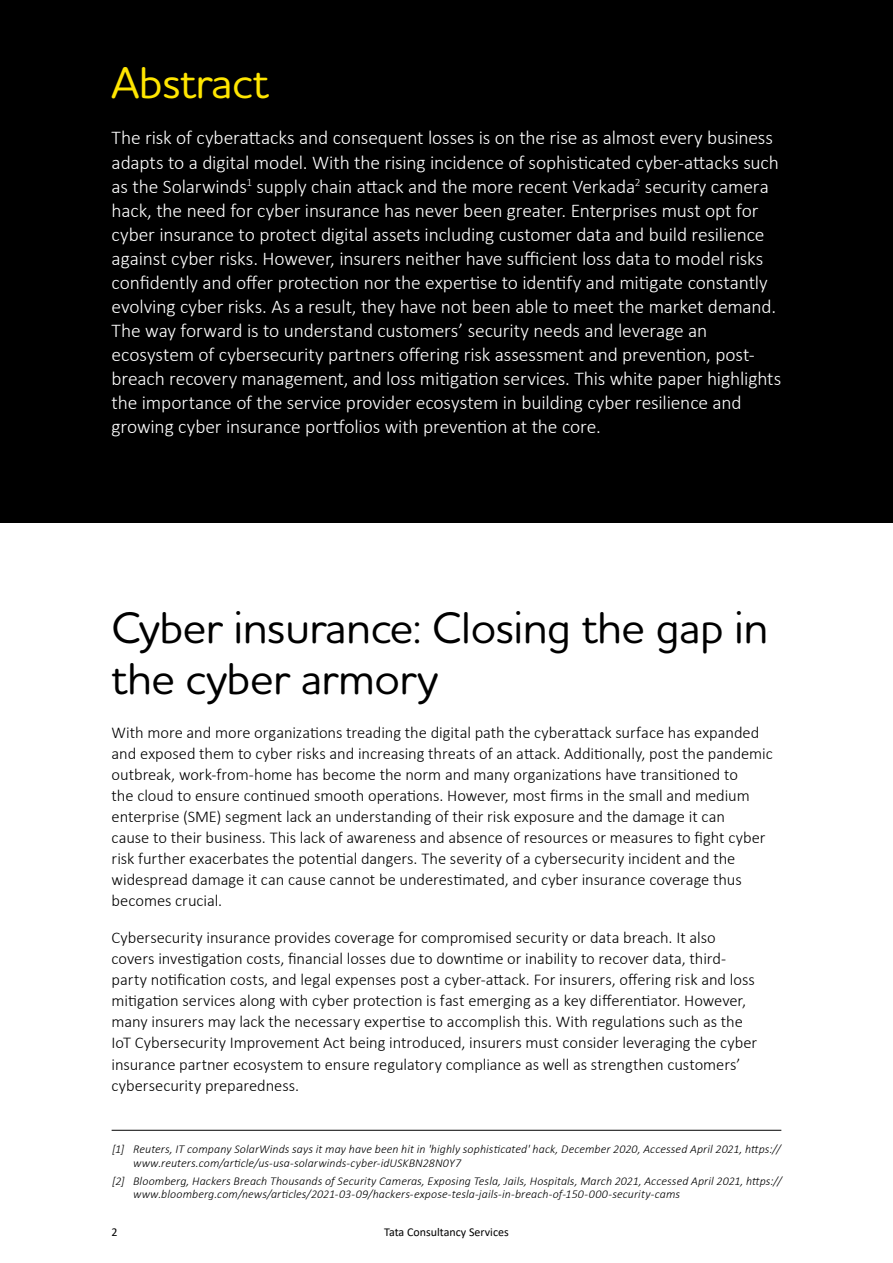
<style>
.page{position:relative;width:893px;height:1263px;background:#fff}
.page>*{position:absolute;margin:0;border:0;box-sizing:border-box;transform-origin:0 0}
.t1{font:500 45px/51px "Houschka Rounded";letter-spacing:-.01em;color:#000}
.t2{font:500 45px "Houschka Rounded";letter-spacing:-.01em;color:#ffe600}
.t3{font:300 19.5px/24px "Calibri";letter-spacing:-.01em;color:#fff}
.t4{font:300 16.5px/21px "Calibri";letter-spacing:-.005em;color:#000}
.t5{font:italic 300 12px/13.5px "Calibri";letter-spacing:.005em;color:#000}
.t6{font:12px "Calibri";color:#000}
</style>
<div class="page">
<div style="left:0;top:0;width:893px;height:522px;background:#000"></div>
<hr style="left:112px;top:1130px;width:669px;height:1px;background:#000">
<h1 class="t2" style="left:112px;top:53px;width:159px">Abstract</h1>
<p class="t3" style="left:112px;top:126px;width:671px">The risk of cyberattacks and consequent losses is on the rise as almost every business adapts to a digital model. With the rising incidence of sophisticated cyber-attacks such as the Solarwinds<sup>1</sup> supply chain attack and the more recent Verkada<sup>2</sup> security camera hack, the need for cyber insurance has never been greater. Enterprises must opt for cyber insurance to protect digital assets including customer data and build resilience against cyber risks. However, insurers neither have sufficient loss data to model risks confidently and offer protection nor the expertise to identify and mitigate constantly evolving cyber risks. As a result, they have not been able to meet the market demand.<br>The way forward is to understand customers’ security needs and leverage an ecosystem of cybersecurity partners offering risk assessment and prevention, post&shy;breach recovery management, and loss mitigation services. This white paper highlights the importance of the service provider ecosystem in building cyber resilience and growing cyber insurance portfolios with prevention at the core.</p>
<h1 class="t1" style="left:112px;top:601px;width:658px">Cyber insurance: Closing the gap in the cyber armory</h1>
<p class="t4" style="left:112px;top:722px;width:663px">With more and more organizations treading the digital path the cyberattack surface has expanded and exposed them to cyber risks and increasing threats of an attack. Additionally, post the pandemic outbreak, work-from-home has become the norm and many organizations have transitioned to<br>the cloud to ensure continued smooth operations. However, most firms in the small and medium enterprise (SME) segment lack an understanding of their risk exposure and the damage it can<br>cause to their business. This lack of awareness and absence of resources or measures to fight cyber risk further exacerbates the potential dangers. The severity of a cybersecurity incident and the widespread damage it can cause cannot be underestimated, and cyber insurance coverage thus becomes crucial.</p>
<p class="t4" style="left:112px;top:927px;width:647px">Cybersecurity insurance provides coverage for compromised security or data breach. It also covers investigation costs, financial losses due to downtime or inability to recover data, third&shy;party notification costs, and legal expenses post a cyber-attack. For insurers, offering risk and loss mitigation services along with cyber protection is fast emerging as a key differentiator. However, many insurers may lack the necessary expertise to accomplish this. With regulations such as the IoT Cybersecurity Improvement Act being introduced, insurers must consider leveraging the cyber insurance partner ecosystem to ensure regulatory compliance as well as strengthen customers’ cybersecurity preparedness.</p>
<p class="t5" style="left:133px;top:1142px;width:649px;text-indent:-21px">[1] Reuters, IT company SolarWinds says it may have been hit in 'highly sophisticated' hack, December 2020, Accessed April 2021, https:// www.reuters.com/article/us-usa-solarwinds-cyber-idUSKBN28N0Y7</p>
<p class="t5" style="left:133px;top:1174px;width:650px;text-indent:-21px">[2] Bloomberg, Hackers Breach Thousands of Security Cameras, Exposing Tesla, Jails, Hospitals, March 2021, Accessed April 2021, https:// www.bloomberg.com/news/articles/2021-03-09/hackers-expose-tesla-jails-in-breach-of-150-000-security-cams</p>
<p class="t6" style="left:112px;top:1223px;width:8px">2</p>
<p class="t6" style="left:384px;top:1223px;width:126px">Tata Consultancy Services</p>
</div>
